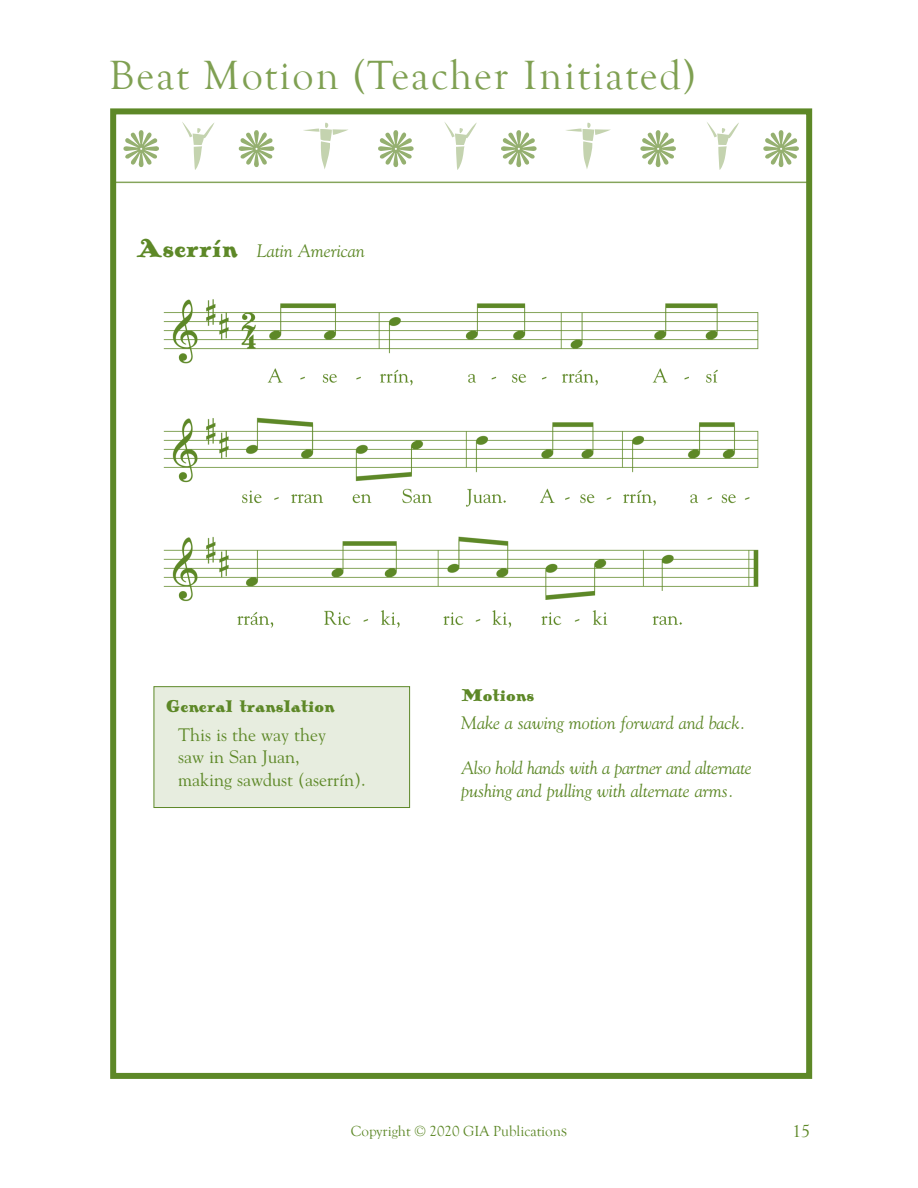
<style>
.page{position:relative;width:918px;height:1188px;background:#fff}
.page>*{position:absolute;margin:0;border:0;box-sizing:border-box;transform-origin:0 0}
.t1{font:54px "Cutout";color:#c4d3af}
.t2{font:42px "Goudy Old Style T";letter-spacing:.05em;color:#7fa052}
.commands{font:italic 18px/22.5px "Goudy";color:#5d8827}
.text{font:18px "Goudy";color:#5d8827}
.sub_heads{font:18px "Antique Opti Fourteen";color:#5d8827}
.t3{font:18px "Goudy Old Style T";color:#5d8827}
.t4{font:15px "Goudy Old Style T";color:#5d8827}
.s1{color:#95b070}
.s2{font-family:"Antique Opti Fourteen";font-style:normal;font-size:27px}
.s3{font-size:18px}
</style>
<div class="page">
<hr style="left:113px;top:182px;width:696px;height:1px;background:#86a55c">
<div style="left:110px;top:108px;width:702px;height:971px;border:6px solid #5d8827"></div>
<div style="left:154px;top:687px;width:256px;height:121px;background:#e7eddf"></div>
<div style="left:154px;top:686px;width:256px;height:122px;border:1px solid #5d8827"></div>
<img style="left:163px;top:299px;width:596px;height:329px">
<p class="t2" style="left:109px;top:52px;width:588px">Beat Motion (Teacher Initiated)</p>
<p class="t1" style="left:123px;top:116px;width:677px"><span class="s1">◆</span> y <span class="s1">◆</span> t <span class="s1">◆</span> y <span class="s1">◆</span> t <span class="s1">◆</span> y <span class="s1">◆</span></p>
<p class="commands" style="left:136px;top:239px;width:230px"><span class="s2">Aserrín</span> Latin American</p>
<p class="sub_heads" style="left:166px;top:696px;width:170px">General translation</p>
<p class="text" style="left:178px;top:723px;width:149px">This is the way they</p>
<p class="text" style="left:178px;top:746px;width:123px">saw in San Juan,</p>
<p class="text" style="left:178px;top:768px;width:189px">making sawdust (aserrín).</p>
<p class="sub_heads" style="left:461px;top:684px;width:75px">Motions</p>
<p class="commands" style="left:461px;top:711px;width:286px">Make a sawing motion forward and back.</p>
<p class="commands" style="left:461px;top:756px;width:292px">Also hold hands with a partner and alternate pushing and pulling with alternate arms.</p>
<p class="t4" style="left:351px;top:1122px;width:218px">Copyright © 2020 GIA Publication<span class="s3">s</span></p>
<p class="t3" style="left:792px;top:1121px;width:19px">15</p>
</div>
